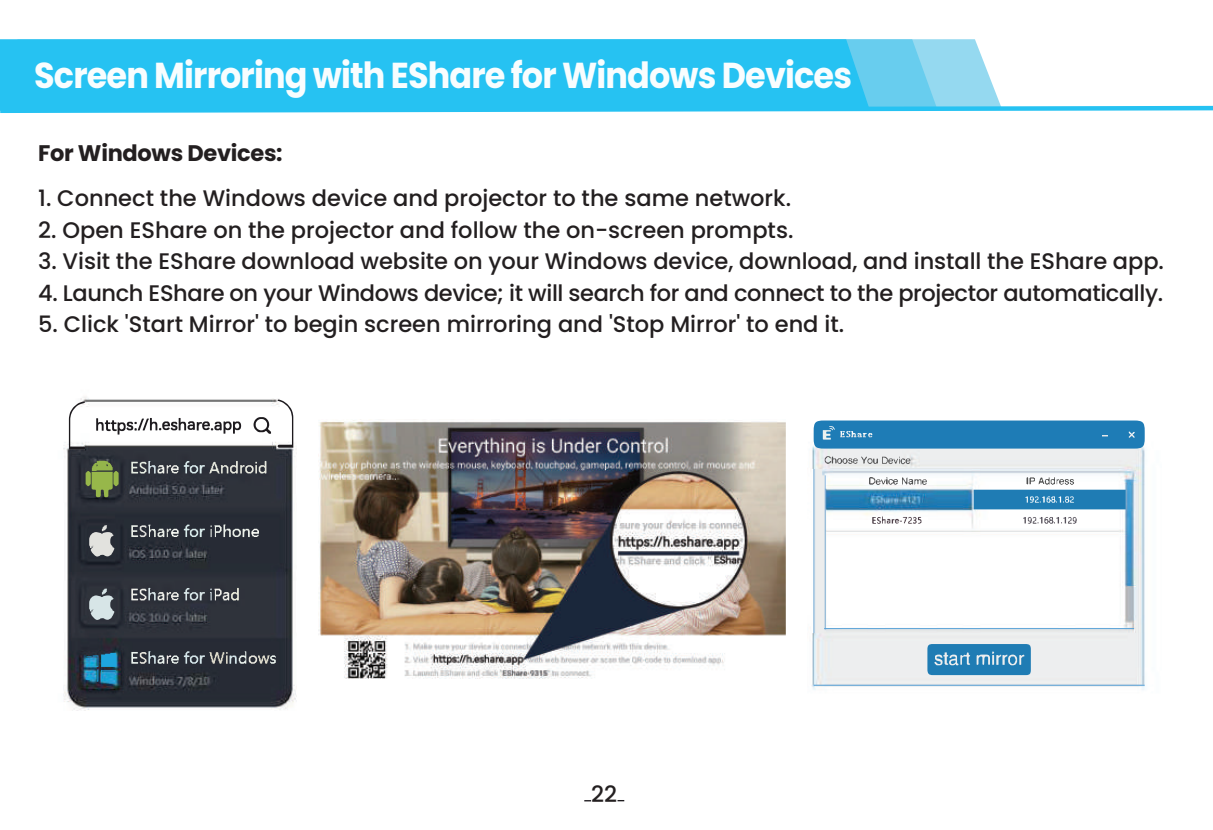
<style>
.page{position:relative;width:1213px;height:830px;background:#fff}
.page>*{position:absolute;margin:0;border:0;box-sizing:border-box;transform-origin:0 0}
.t1{font:700 36px "Poppins";letter-spacing:-.025em;color:rgb(255 255 255/.97);scale:.93 1}
.t2{font:500 22.5px "Poppins";letter-spacing:-.005em;color:#231f20}
.t3{font:700 22.5px "Poppins";letter-spacing:-.015em;color:#231f20}
</style>
<div class="page">
<img style="left:63px;top:397px;width:1082px;height:314px">
<img style="left:318px;top:419px;width:469px;height:259px">
<img style="left:811px;top:468px;width:15px;height:165px">
<hr style="left:824px;top:628px;width:309px;height:1px;background:#539fd7">
<hr style="left:813px;top:684px;width:331px;height:1px;background:#539fd7">
<svg style="left:69px;top:401px;width:16px;height:48px"></svg>
<svg style="left:96px;top:418px;width:145px;height:16px"></svg>
<svg style="left:253px;top:417px;width:18px;height:17px"></svg>
<svg style="left:277px;top:399px;width:16px;height:48px"></svg>
<svg style="left:86px;top:460px;width:33px;height:37px"></svg>
<svg style="left:131px;top:460px;width:47px;height:13px"></svg>
<svg style="left:184px;top:460px;width:82px;height:13px"></svg>
<svg style="left:89px;top:525px;width:25px;height:31px"></svg>
<svg style="left:131px;top:524px;width:128px;height:13px;background:#5e6368"></svg>
<svg style="left:89px;top:588px;width:25px;height:31px"></svg>
<svg style="left:131px;top:587px;width:47px;height:13px"></svg>
<svg style="left:184px;top:587px;width:55px;height:13px"></svg>
<svg style="left:131px;top:651px;width:145px;height:12px;background:#5f6369"></svg>
<svg style="left:86px;top:652px;width:30px;height:31px"></svg>
<svg style="left:813px;top:420px;width:331px;height:28px;background:#2781b8"></svg>
<svg style="left:824px;top:456px;width:86px;height:8px"></svg>
<svg style="left:868px;top:477px;width:58px;height:8px"></svg>
<svg style="left:872px;top:516px;width:49px;height:7px"></svg>
<svg style="left:973px;top:477px;width:152px;height:32px"></svg>
<svg style="left:1022px;top:516px;width:54px;height:7px"></svg>
<svg style="left:927px;top:643px;width:103px;height:31px;background:#408ebd"></svg>
<svg style="left:937px;top:39px;width:63px;height:65px;fill:#95d9f0"></svg>
<svg style="left:869px;top:39px;width:68px;height:65px;background:#71cfee"></svg>
<div style="left:0;top:39px;width:869px;height:65px;background:#26c2f2"></div>
<svg style="left:0;top:104px;width:1212px;height:9px;background:#50cdf4"></svg>
<h1 class="t1" style="left:34px;top:54px;width:880px">Screen Mirroring with EShare for Windows Devices</h1>
<p class="t3" style="left:38px;top:140px;width:246px">For Windows Devices:</p>
<p class="t2" style="left:38px;top:185px;width:754px">1. Connect the Windows device and projector to the same network.</p>
<p class="t2" style="left:38px;top:217px;width:756px">2. Open EShare on the projector and follow the on-screen prompts.</p>
<p class="t2" style="left:38px;top:248px;width:1126px">3. Visit the EShare download website on your Windows device, download, and install the EShare app.</p>
<p class="t2" style="left:38px;top:280px;width:1126px">4. Launch EShare on your Windows device; it will search for and connect to the projector automatically.</p>
<p class="t2" style="left:38px;top:311px;width:807px">5. Click 'Start Mirror' to begin screen mirroring and 'Stop Mirror' to end it.</p>
<p class="t2" style="left:591px;top:780px;width:27px">22</p>
</div>
